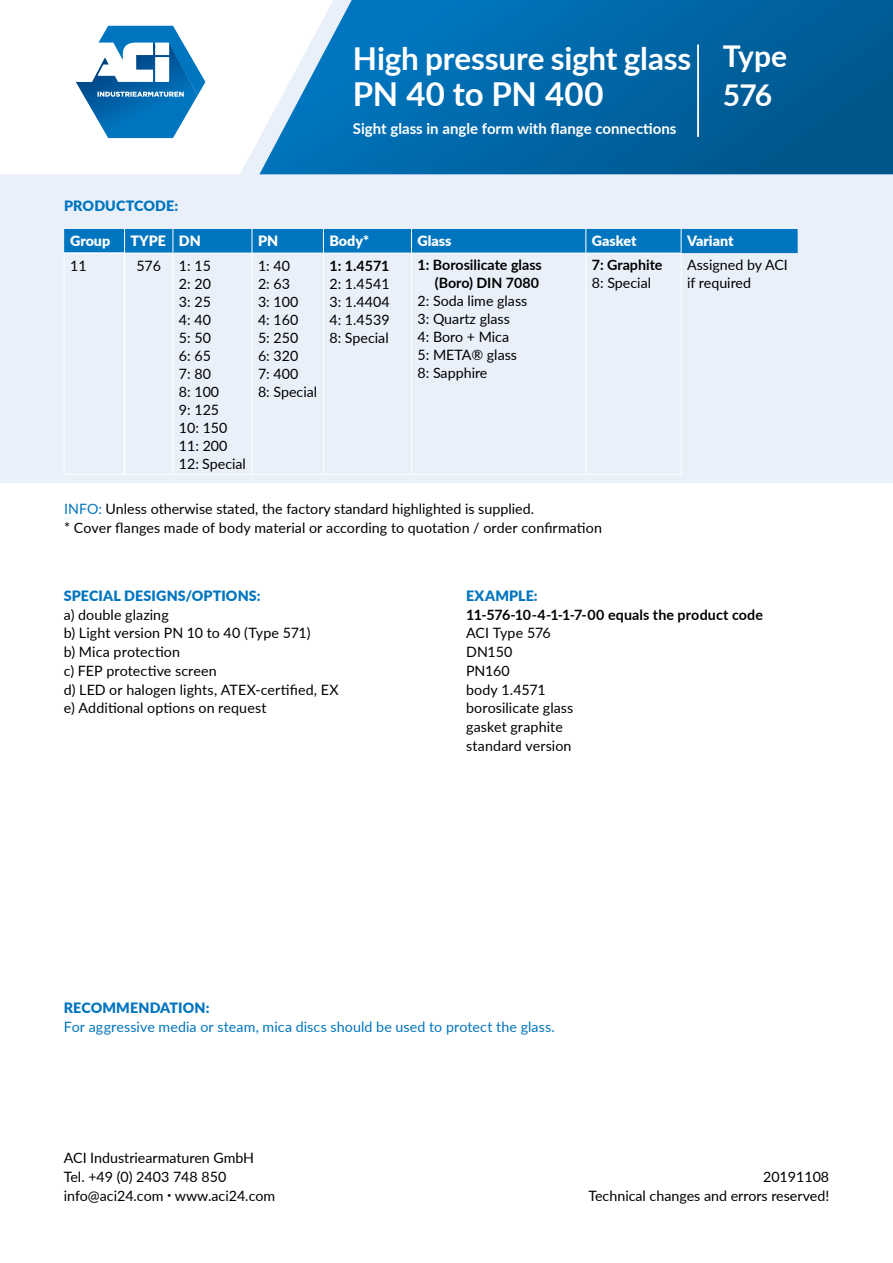
<style>
.page{position:relative;width:893px;height:1263px;background:#fff}
.page>*{position:absolute;margin:0;border:0;box-sizing:border-box;transform-origin:0 0}
.t1{font:700 33px "Lato";letter-spacing:-.005em;color:#fff}
.t2{font:700 31.5px "Lato";letter-spacing:-.005em;color:#fff}
.t3{font:700 30px/39px "Lato";letter-spacing:-.03em;color:#fff}
.t4{font:700 15px "Lato";color:#fff}
.t5{font:14.25px/18px "Lato";color:#000}
.t6{font:700 14.25px/18px "Lato";color:#000;text-align:right}
.t7{font:14.25px "Lato";letter-spacing:.005em;color:#0075bf}
.t8{font:900 14.25px "Lato";letter-spacing:.01em;color:#0075bf}
.t9{font:900 14.25px "Lato";color:#fff}
.s1{color:#0075bf}
</style>
<div class="page">
<svg style="left:108px;top:25px;width:151px;height:149px"></svg>
<svg style="left:259px;top:0;width:634px;height:174px;background:#1270ab"></svg>
<div style="left:0;top:176px;width:893px;height:306px;background:#eaf0fa"></div>
<hr style="left:681px;top:253px;width:1px;height:221px;background:#fff">
<div style="left:64px;top:229px;width:734px;height:24px;background:#0075bf"></div>
<hr style="left:64px;top:252px;width:61px;height:2px;background:#fff">
<hr style="left:124px;top:254px;width:1px;height:220px;background:#fff">
<hr style="left:64px;top:254px;width:1px;height:220px;background:#fff">
<hr style="left:124px;top:253px;width:49px;height:1px;background:#fff">
<hr style="left:173px;top:253px;width:79px;height:1px;background:#fff">
<hr style="left:173px;top:253px;width:1px;height:221px;background:#fff">
<hr style="left:252px;top:253px;width:71px;height:1px;background:#fff">
<hr style="left:252px;top:253px;width:1px;height:221px;background:#fff">
<hr style="left:323px;top:253px;width:88px;height:1px;background:#fff">
<hr style="left:323px;top:253px;width:1px;height:221px;background:#fff">
<hr style="left:411px;top:253px;width:175px;height:1px;background:#fff">
<hr style="left:411px;top:253px;width:1px;height:221px;background:#fff">
<hr style="left:586px;top:253px;width:95px;height:1px;background:#fff">
<hr style="left:585px;top:253px;width:1px;height:221px;background:#fff">
<hr style="left:64px;top:474px;width:61px;height:1px;background:#fff">
<hr style="left:125px;top:474px;width:48px;height:1px;background:#fff">
<hr style="left:173px;top:474px;width:79px;height:1px;background:#fff">
<hr style="left:252px;top:474px;width:71px;height:1px;background:#fff">
<hr style="left:323px;top:474px;width:88px;height:1px;background:#fff">
<hr style="left:411px;top:474px;width:175px;height:1px;background:#fff">
<hr style="left:586px;top:474px;width:95px;height:1px;background:#fff">
<hr style="left:697px;top:45px;width:2px;height:92px;background:#fff">
<svg style="left:76px;top:26px;width:129px;height:112px"></svg>
<h2 class="t2" style="left:353px;top:35px;width:340px">High pressure sight glass</h2>
<h1 class="t1" style="left:353px;top:69px;width:252px">PN 40 to PN 400</h1>
<p class="t4" style="left:353px;top:118px;width:325px">Sight glass in angle form with flange connections</p>
<h3 class="t3" style="left:723px;top:36px;width:66px">Type<br>576</h3>
<p class="t8" style="left:64px;top:195px;width:116px">PRODUCTCODE:</p>
<p class="t9" style="left:70px;top:231px;width:42px">Group</p>
<p class="t9" style="left:131px;top:231px;width:72px">TYPE DN</p>
<p class="t9" style="left:258px;top:231px;width:22px">PN</p>
<p class="t9" style="left:329px;top:231px;width:41px">Body*</p>
<p class="t9" style="left:417px;top:231px;width:36px">Glass</p>
<p class="t9" style="left:592px;top:231px;width:46px">Gasket</p>
<p class="t9" style="left:687px;top:231px;width:48px">Variant</p>
<p class="t5" style="left:70px;top:256px;width:18px">11</p>
<p class="t5" style="left:179px;top:256px;width:69px;text-indent:-43px">576 1: 15<br>2: 20<br>3: 25<br>4: 40<br>5: 50<br>6: 65<br>7: 80<br>8: 100<br>9: 125<br>10: 150<br>11: 200<br>12: Special</p>
<p class="t5" style="left:258px;top:256px;width:61px">1: 40<br>2: 63<br>3: 100<br>4: 160<br>5: 250<br>6: 320<br>7: 400<br>8: Special</p>
<p class="t6" style="left:329px;top:256px;width:62px">1: 1.4571</p>
<p class="t6" style="left:592px;top:256px;width:72px">7: Graphite</p>
<p class="t5" style="left:592px;top:274px;width:61px">8: Special</p>
<p class="t6" style="left:418px;top:256px;width:126px">1: Borosilicate glass (Boro) DIN 7080</p>
<p class="t5" style="left:418px;top:292px;width:111px">2: Soda lime glass<br>3: Quartz glass<br>4: Boro + Mica<br>5: META® glass<br>8: Sapphire</p>
<p class="t5" style="left:687px;top:256px;width:102px">Assigned by ACI if required</p>
<p class="t5" style="left:329px;top:274px;width:62px;text-align:justify">2: 1.4541<br>3: 1.4404<br>4: 1.4539<br>8: Special</p>
<p class="t5" style="left:64px;top:499px;width:539px;line-height:18.8px"><span class="s1">INFO:</span> Unless otherwise stated, the factory standard highlighted is supplied.<br>* Cover flanges made of body material or according to quotation / order confirmation</p>
<p class="t8" style="left:64px;top:585px;width:198px">SPECIAL DESIGNS/OPTIONS:</p>
<p class="t5" style="left:64px;top:604px;width:276px;line-height:18.8px">a) double glazing<br>b) Light version PN 10 to 40 (Type 571)<br>b) Mica protection<br>c) FEP protective screen<br>d) LED or halogen lights, ATEX-certified, EX e) Additional options on request</p>
<p class="t8" style="left:466px;top:585px;width:73px">EXAMPLE:</p>
<p class="t6" style="left:466px;top:605px;width:299px">11-576-10-4-1-1-7-00 equals the product code</p>
<p class="t5" style="left:466px;top:623px;width:109px;line-height:18.8px">ACI Type 576<br>DN150<br>PN160<br>body 1.4571 borosilicate glass gasket graphite standard version</p>
<p class="t8" style="left:64px;top:997px;width:147px">RECOMMENDATION:</p>
<p class="t7" style="left:64px;top:1017px;width:492px">For aggressive media or steam, mica discs should be used to protect the glass.</p>
<p class="t5" style="left:64px;top:1148px;width:213px;line-height:18.8px">ACI Industriearmaturen GmbH<br>Tel. +49 (0) 2403 748 850 info@aci24.com <sup>•</sup> www.aci24.com</p>
<p class="t5" style="left:588px;top:1167px;width:242px;line-height:18.8px;text-align:right">20191108<br>Technical changes and errors reserved!</p>
</div>
